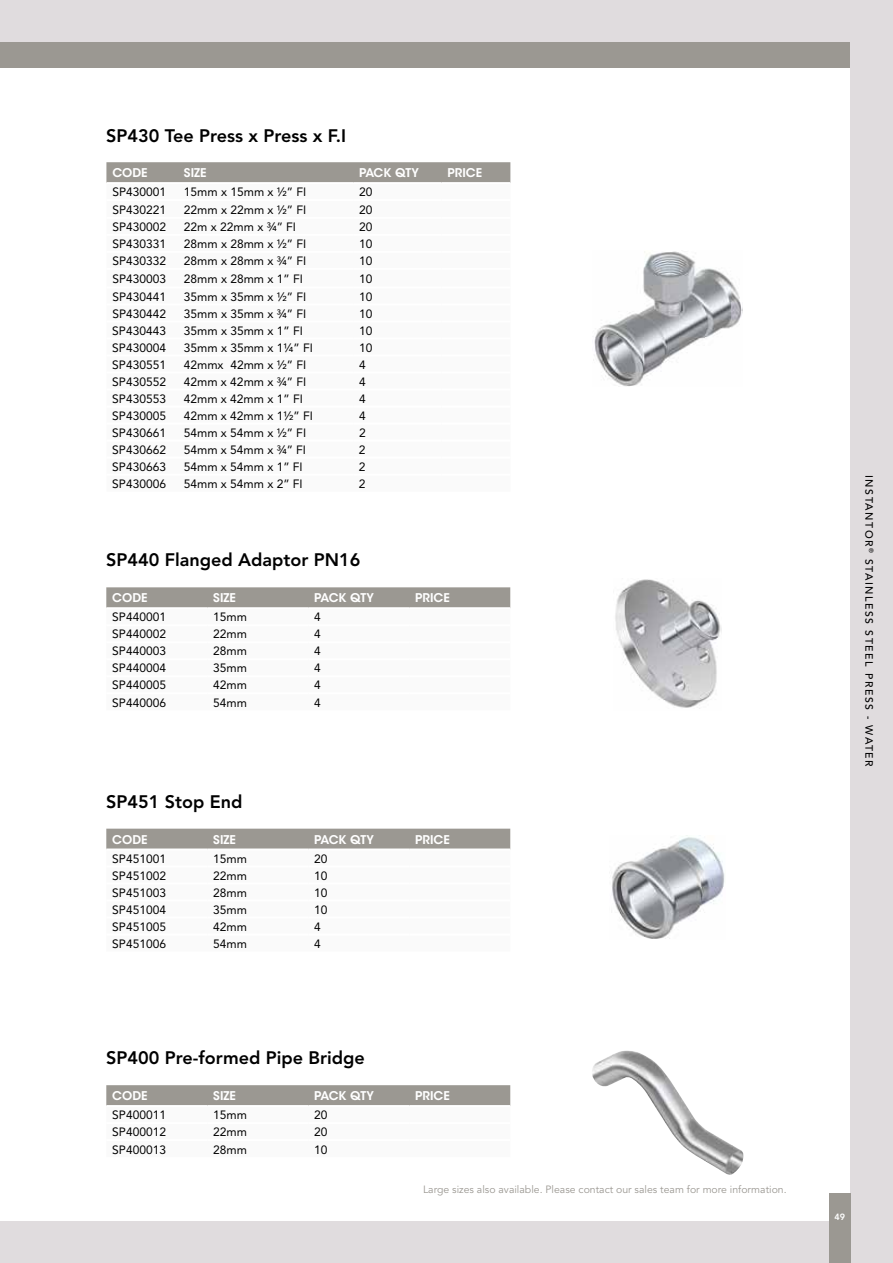
<style>
.page{position:relative;width:893px;height:1263px;background:#e0dcde}
.page>*{position:absolute;margin:0;border:0;box-sizing:border-box;transform-origin:0 0}
.t1{font:800 18px "Avenir LT Std";color:#000}
.t2{font:12px "Avenir LT Std";color:#000}
.t3{font:600 12px "ITC Avant Garde Std";color:#fff}
.t4{font:10.5px "Avenir LT Std";color:#9b9892}
.t5{font:500 10.5px "Avenir LT Std";letter-spacing:.15em;color:#000}
.t6{font:800 9px "Avenir LT Std";color:#fff}
</style>
<div class="page">
<div style="left:0;top:43px;width:850px;height:1177px;background:#fff"></div>
<div style="left:829px;top:1193px;width:21px;height:70px;background:#9b9892"></div>
<div style="left:0;top:43px;width:850px;height:25px;background:#9b9892"></div>
<div style="left:106px;top:162px;width:404px;height:20px;background:#9b9892"></div>
<img style="left:593px;top:251px;width:149px;height:136px">
<div style="left:106px;top:587px;width:404px;height:20px;background:#9b9892"></div>
<img style="left:615px;top:579px;width:107px;height:130px">
<div style="left:106px;top:829px;width:404px;height:19px;background:#9b9892"></div>
<img style="left:612px;top:835px;width:113px;height:104px">
<div style="left:106px;top:1085px;width:404px;height:20px;background:#9b9892"></div>
<img style="left:592px;top:1050px;width:152px;height:125px">
<h1 class="t1" style="left:106px;top:125px;width:241px">SP430 Tee Press x Press x F.I</h1>
<p class="t3" style="left:112px;top:165px;width:37px">CODE</p>
<p class="t3" style="left:184px;top:165px;width:24px">SIZE</p>
<p class="t3" style="left:359px;top:165px;width:61px">PACK QTY</p>
<p class="t3" style="left:448px;top:165px;width:36px">PRICE</p>
<p class="t2" style="left:112px;top:185px;width:55px">SP430001</p>
<p class="t2" style="left:184px;top:185px;width:124px">15mm x 15mm x 1/2” FI</p>
<p class="t2" style="left:359px;top:185px;width:15px">20</p>
<p class="t2" style="left:112px;top:202px;width:55px">SP430221</p>
<p class="t2" style="left:184px;top:202px;width:124px">22mm x 22mm x 1/2” FI</p>
<p class="t2" style="left:359px;top:202px;width:15px">20</p>
<p class="t2" style="left:112px;top:220px;width:55px">SP430002</p>
<p class="t2" style="left:184px;top:220px;width:114px">22m x 22mm x 3/4” FI</p>
<p class="t2" style="left:359px;top:220px;width:15px">20</p>
<p class="t2" style="left:112px;top:237px;width:55px">SP430331</p>
<p class="t2" style="left:184px;top:237px;width:124px">28mm x 28mm x 1/2” FI</p>
<p class="t2" style="left:359px;top:237px;width:15px">10</p>
<p class="t2" style="left:112px;top:254px;width:55px">SP430332</p>
<p class="t2" style="left:184px;top:254px;width:124px">28mm x 28mm x 3/4” FI</p>
<p class="t2" style="left:359px;top:254px;width:15px">10</p>
<p class="t2" style="left:112px;top:272px;width:55px">SP430003</p>
<p class="t2" style="left:184px;top:272px;width:120px">28mm x 28mm x 1” FI</p>
<p class="t2" style="left:359px;top:272px;width:15px">10</p>
<p class="t2" style="left:112px;top:289px;width:55px">SP430441</p>
<p class="t2" style="left:184px;top:289px;width:124px">35mm x 35mm x 1/2” FI</p>
<p class="t2" style="left:359px;top:289px;width:15px">10</p>
<p class="t2" style="left:112px;top:306px;width:55px">SP430442</p>
<p class="t2" style="left:184px;top:306px;width:124px">35mm x 35mm x 3/4” FI</p>
<p class="t2" style="left:359px;top:306px;width:15px">10</p>
<p class="t2" style="left:112px;top:323px;width:55px">SP430443</p>
<p class="t2" style="left:184px;top:323px;width:120px">35mm x 35mm x 1” FI</p>
<p class="t2" style="left:359px;top:323px;width:15px">10</p>
<p class="t2" style="left:112px;top:340px;width:55px">SP430004</p>
<p class="t2" style="left:184px;top:340px;width:130px">35mm x 35mm x 11/4” FI</p>
<p class="t2" style="left:359px;top:340px;width:15px">10</p>
<p class="t2" style="left:112px;top:357px;width:55px">SP430551</p>
<p class="t2" style="left:184px;top:357px;width:124px">42mmx 42mm x 1/2” FI</p>
<p class="t2" style="left:359px;top:357px;width:8px">4</p>
<p class="t2" style="left:112px;top:374px;width:55px">SP430552</p>
<p class="t2" style="left:184px;top:374px;width:124px">42mm x 42mm x 3/4” FI</p>
<p class="t2" style="left:359px;top:374px;width:8px">4</p>
<p class="t2" style="left:112px;top:391px;width:55px">SP430553</p>
<p class="t2" style="left:184px;top:391px;width:120px">42mm x 42mm x 1” FI</p>
<p class="t2" style="left:359px;top:391px;width:8px">4</p>
<p class="t2" style="left:112px;top:408px;width:55px">SP430005</p>
<p class="t2" style="left:184px;top:408px;width:130px">42mm x 42mm x 11/2” FI</p>
<p class="t2" style="left:359px;top:408px;width:8px">4</p>
<p class="t2" style="left:112px;top:425px;width:55px">SP430661</p>
<p class="t2" style="left:184px;top:425px;width:124px">54mm x 54mm x 1/2” FI</p>
<p class="t2" style="left:359px;top:425px;width:8px">2</p>
<p class="t2" style="left:112px;top:442px;width:55px">SP430662</p>
<p class="t2" style="left:184px;top:442px;width:124px">54mm x 54mm x 3/4” FI</p>
<p class="t2" style="left:359px;top:442px;width:8px">2</p>
<p class="t2" style="left:112px;top:459px;width:55px">SP430663</p>
<p class="t2" style="left:184px;top:459px;width:120px">54mm x 54mm x 1” FI</p>
<p class="t2" style="left:359px;top:459px;width:8px">2</p>
<p class="t2" style="left:112px;top:477px;width:55px">SP430006</p>
<p class="t2" style="left:184px;top:477px;width:120px">54mm x 54mm x 2” FI</p>
<p class="t2" style="left:359px;top:477px;width:8px">2</p>
<h1 class="t1" style="left:106px;top:549px;width:256px">SP440 Flanged Adaptor PN16</h1>
<p class="t3" style="left:112px;top:590px;width:37px">CODE</p>
<p class="t3" style="left:213px;top:590px;width:24px">SIZE</p>
<p class="t3" style="left:314px;top:590px;width:61px">PACK QTY</p>
<p class="t3" style="left:415px;top:590px;width:36px">PRICE</p>
<p class="t2" style="left:112px;top:610px;width:55px">SP440001</p>
<p class="t2" style="left:213px;top:610px;width:35px">15mm</p>
<p class="t2" style="left:314px;top:610px;width:8px">4</p>
<p class="t2" style="left:112px;top:627px;width:55px">SP440002</p>
<p class="t2" style="left:213px;top:627px;width:35px">22mm</p>
<p class="t2" style="left:314px;top:627px;width:8px">4</p>
<p class="t2" style="left:112px;top:644px;width:55px">SP440003</p>
<p class="t2" style="left:213px;top:644px;width:35px">28mm</p>
<p class="t2" style="left:314px;top:644px;width:8px">4</p>
<p class="t2" style="left:112px;top:661px;width:55px">SP440004</p>
<p class="t2" style="left:213px;top:661px;width:35px">35mm</p>
<p class="t2" style="left:314px;top:661px;width:8px">4</p>
<p class="t2" style="left:112px;top:678px;width:55px">SP440005</p>
<p class="t2" style="left:213px;top:678px;width:35px">42mm</p>
<p class="t2" style="left:314px;top:678px;width:8px">4</p>
<p class="t2" style="left:112px;top:696px;width:55px">SP440006</p>
<p class="t2" style="left:213px;top:696px;width:35px">54mm</p>
<p class="t2" style="left:314px;top:696px;width:8px">4</p>
<h1 class="t1" style="left:106px;top:791px;width:138px">SP451 Stop End</h1>
<p class="t3" style="left:112px;top:831px;width:37px">CODE</p>
<p class="t3" style="left:213px;top:831px;width:24px">SIZE</p>
<p class="t3" style="left:314px;top:831px;width:61px">PACK QTY</p>
<p class="t3" style="left:415px;top:831px;width:36px">PRICE</p>
<p class="t2" style="left:112px;top:851px;width:55px">SP451001</p>
<p class="t2" style="left:213px;top:851px;width:35px">15mm</p>
<p class="t2" style="left:314px;top:851px;width:15px">20</p>
<p class="t2" style="left:112px;top:868px;width:55px">SP451002</p>
<p class="t2" style="left:213px;top:868px;width:35px">22mm</p>
<p class="t2" style="left:314px;top:868px;width:15px">10</p>
<p class="t2" style="left:112px;top:885px;width:55px">SP451003</p>
<p class="t2" style="left:213px;top:885px;width:35px">28mm</p>
<p class="t2" style="left:314px;top:885px;width:15px">10</p>
<p class="t2" style="left:112px;top:902px;width:55px">SP451004</p>
<p class="t2" style="left:213px;top:902px;width:35px">35mm</p>
<p class="t2" style="left:314px;top:902px;width:15px">10</p>
<p class="t2" style="left:112px;top:919px;width:55px">SP451005</p>
<p class="t2" style="left:213px;top:919px;width:35px">42mm</p>
<p class="t2" style="left:314px;top:919px;width:8px">4</p>
<p class="t2" style="left:112px;top:937px;width:55px">SP451006</p>
<p class="t2" style="left:213px;top:937px;width:35px">54mm</p>
<p class="t2" style="left:314px;top:937px;width:8px">4</p>
<h1 class="t1" style="left:106px;top:1047px;width:260px">SP400 Pre-formed Pipe Bridge</h1>
<p class="t3" style="left:112px;top:1088px;width:37px">CODE</p>
<p class="t3" style="left:213px;top:1088px;width:24px">SIZE</p>
<p class="t3" style="left:314px;top:1088px;width:61px">PACK QTY</p>
<p class="t3" style="left:415px;top:1088px;width:36px">PRICE</p>
<p class="t2" style="left:112px;top:1108px;width:55px">SP400011</p>
<p class="t2" style="left:213px;top:1108px;width:35px">15mm</p>
<p class="t2" style="left:314px;top:1108px;width:15px">20</p>
<p class="t2" style="left:112px;top:1125px;width:55px">SP400012</p>
<p class="t2" style="left:213px;top:1125px;width:35px">22mm</p>
<p class="t2" style="left:314px;top:1125px;width:15px">20</p>
<p class="t2" style="left:112px;top:1142px;width:55px">SP400013</p>
<p class="t2" style="left:213px;top:1142px;width:35px">28mm</p>
<p class="t2" style="left:314px;top:1142px;width:15px">10</p>
<p class="t4" style="left:423px;top:1183px;width:365px">Large sizes also available. Please contact our sales team for more information.</p>
<p class="t5" style="left:875px;top:475px;width:293px;rotate:90deg">INSTANTOR<sup>®</sup> STAINLESS STEEL PRESS - WATER</p>
<p class="t6" style="left:835px;top:1212px;width:12px">49</p>
</div>
